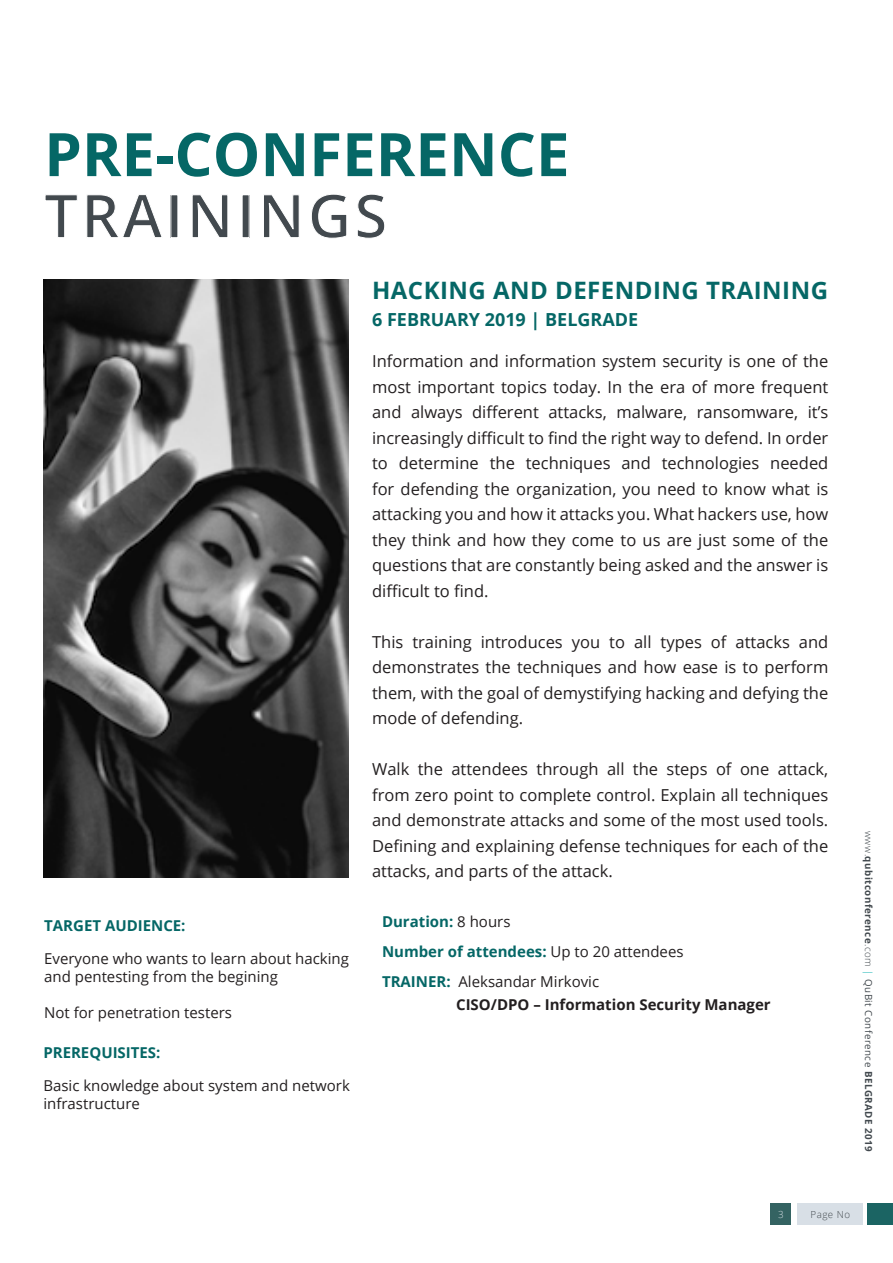
<style>
.page{position:relative;width:893px;height:1263px;background:#fff}
.page>*{position:absolute;margin:0;border:0;box-sizing:border-box;transform-origin:0 0}
.t1{font:700 60px "Open Sans";color:#056766}
.t2{font:600 60px "Open Sans";letter-spacing:.05em;color:#42494e}
.t3{font:700 24px "Open Sans";letter-spacing:.02em;color:#056766}
.t4{font:700 18px "Open Sans";color:#056766}
.t5{font:16.5px/25.5px "Open Sans";color:#231f20;text-align:justify}
.t6{font:15px/18px "Open Sans";color:#231f20}
.t7{font:700 15px "Open Sans";color:#056766}
.t8{font:700 15px "Open Sans";color:#231f20}
.t9{font:700 9.75px "Open Sans";letter-spacing:.05em;color:#42494e}
.t10{font:300 9.75px "Open Sans";letter-spacing:.05em;color:#42494e}
.t11{font:300 9.75px "Open Sans";color:#d8dfe6}
.s1{font-weight:400;color:#231f20}
.s2{font-weight:700;color:#056766}
.s3{font-weight:300}
.s4{font-weight:300;color:#00aeae}
.s5{font-weight:400}
</style>
<div class="page">
<div style="left:868px;top:1203px;width:25px;height:22px;background:#1b6463"></div>
<div style="left:771px;top:1203px;width:20px;height:22px;background:#346362"></div>
<div style="left:798px;top:1203px;width:65px;height:22px;background:#d8dfe6"></div>
<img style="left:43px;top:280px;width:305px;height:597px">
<p class="t1" style="left:44px;top:112px;width:527px">PRE-CONFERENCE</p>
<p class="t2" style="left:44px;top:175px;width:345px">TRAININGS</p>
<p class="t7" style="left:44px;top:915px;width:143px">TARGET AUDIENCE:</p>
<p class="t6" style="left:44px;top:950px;width:306px">Everyone who wants to learn about hacking and pentesting from the begining</p>
<p class="t6" style="left:44px;top:1004px;width:189px">Not for penetration testers</p>
<p class="t7" style="left:43px;top:1042px;width:119px">PREREQUISITES:</p>
<p class="t6" style="left:43px;top:1076px;width:308px">Basic knowledge about system and network infrastructure</p>
<p class="t3" style="left:372px;top:274px;width:457px">HACKING AND DEFENDING TRAINING</p>
<p class="t4" style="left:372px;top:307px;width:268px">6 FEBRUARY 2019 | BELGRADE</p>
<p class="t5" style="left:372px;top:348px;width:458px">Information and information system security is one of the most important topics today. In the era of more frequent and always different attacks, malware, ransomware, it’s increasingly difficult to find the right way to defend. In order to determine the techniques and technologies needed for defending the organization, you need to know what is attacking you and how it attacks you. What hackers use, how they think and how they come to us are just some of the questions that are constantly being asked and the answer is difficult to find.</p>
<p class="t5" style="left:372px;top:628px;width:458px">This training introduces you to all types of attacks and demonstrates the techniques and how ease is to perform them, with the goal of demystifying hacking and defying the mode of defending.</p>
<p class="t5" style="left:372px;top:756px;width:458px">Walk the attendees through all the steps of one attack, from zero point to complete control. Explain all techniques and demonstrate attacks and some of the most used tools.<br>Defining and explaining defense techniques for each of the attacks, and parts of the attack.</p>
<p class="t7" style="left:382px;top:911px;width:130px">Duration: <span class="s1">8 hours</span></p>
<p class="t7" style="left:382px;top:941px;width:303px">Number of attendees: <span class="s1">Up to 20 attendees</span></p>
<p class="t6" style="left:382px;top:972px;width:219px"><span class="s2">TRAINER:</span> Aleksandar Mirkovic</p>
<p class="t8" style="left:456px;top:993px;width:316px">CISO/DPO – Information Security Manager</p>
<p class="t9" style="left:875px;top:831px;width:322px;rotate:90deg"><span class="s3">www.</span>qubitconference<span class="s3">.com</span> <span class="s4">|</span> <span class="s5">QuBit Conference</span> BELGRADE 2019</p>
<p class="t11" style="left:778px;top:1207px;width:7px">3</p>
<p class="t10" style="left:810px;top:1207px;width:41px">Page No</p>
</div>
